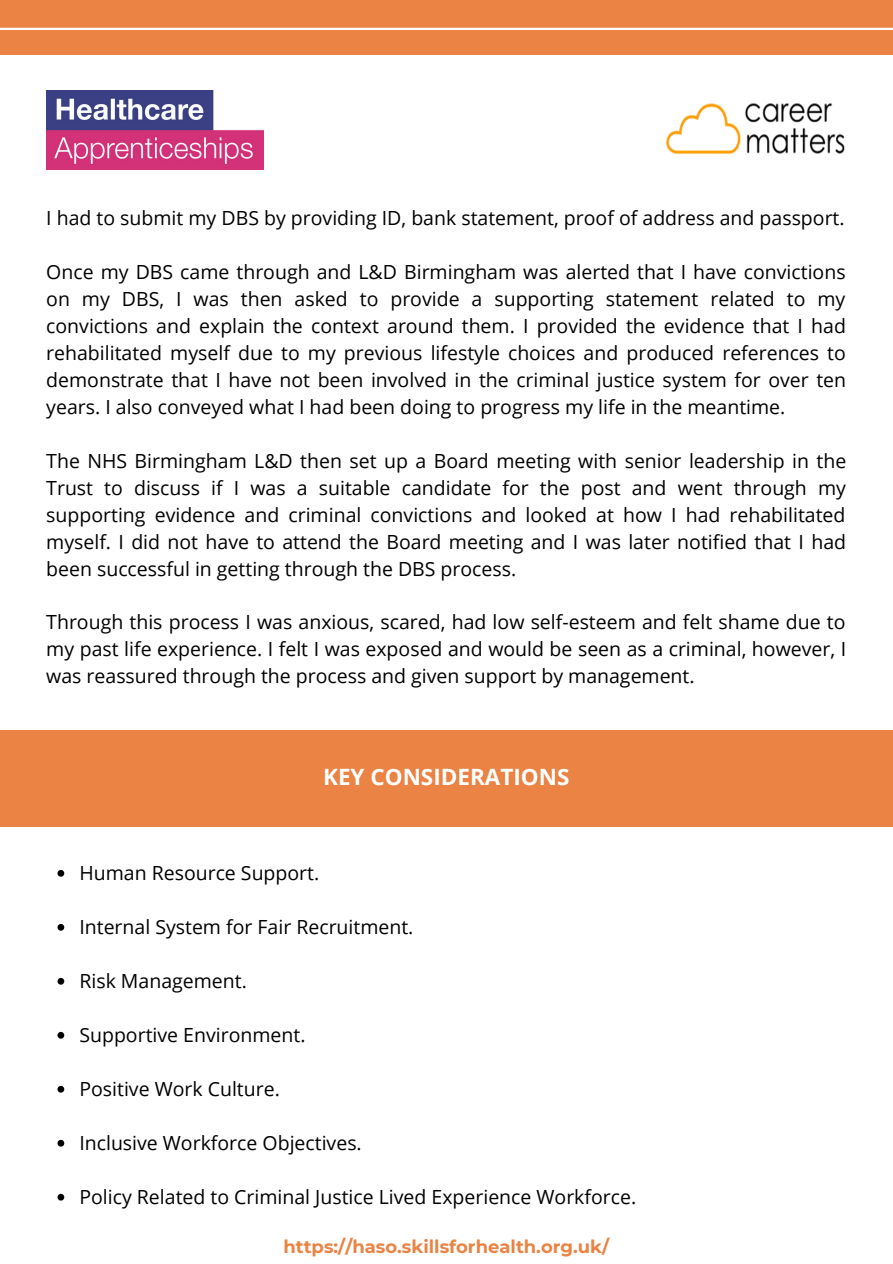
<style>
.page{position:relative;width:893px;height:1264px;background:#fff}
.page>*{position:absolute;margin:0;border:0;box-sizing:border-box;transform-origin:0 0}
.t1{font:700 22.5px "Open Sans";color:#fff}
.t2{font:19.5px/27px "Open Sans";color:#000;text-align:justify}
.t3{font:700 18px "Montserrat";color:#ea8344}
</style>
<div class="page">
<div style="left:0;top:0;width:892px;height:55px;background:#ea8344"></div>
<img style="left:46px;top:91px;width:217px;height:78px">
<img style="left:666px;top:103px;width:179px;height:51px">
<div style="left:0;top:729px;width:892px;height:97px;background:#ea8344"></div>
<svg style="left:57px;top:870px;width:7px;height:6px"></svg>
<svg style="left:57px;top:924px;width:7px;height:6px"></svg>
<svg style="left:57px;top:977px;width:7px;height:7px"></svg>
<svg style="left:57px;top:1031px;width:7px;height:7px"></svg>
<svg style="left:57px;top:1085px;width:7px;height:7px"></svg>
<svg style="left:57px;top:1139px;width:7px;height:7px"></svg>
<svg style="left:57px;top:1193px;width:7px;height:7px"></svg>
<hr style="left:0;top:28px;width:892px;height:2px;background:#fff">
<p class="t2" style="left:46px;top:203px;width:799px">I had to submit my DBS by providing ID, bank statement, proof of address and passport.</p>
<p class="t2" style="left:46px;top:257px;width:801px">Once my DBS came through and L&amp;D Birmingham was alerted that I have convictions on my DBS, I was then asked to provide a supporting statement related to my convictions and explain the context around them. I provided the evidence that I had rehabilitated myself due to my previous lifestyle choices and produced references to demonstrate that I have not been involved in the criminal justice system for over ten years. I also conveyed what I had been doing to progress my life in the meantime.</p>
<p class="t2" style="left:46px;top:446px;width:801px">The NHS Birmingham L&amp;D then set up a Board meeting with senior leadership in the Trust to discuss if I was a suitable candidate for the post and went through my supporting evidence and criminal convictions and looked at how I had rehabilitated myself. I did not have to attend the Board meeting and I was later notified that I had been successful in getting through the DBS process.</p>
<p class="t2" style="left:46px;top:608px;width:801px">Through this process I was anxious, scared, had low self-esteem and felt shame due to my past life experience. I felt I was exposed and would be seen as a criminal, however, I was reassured through the process and given support by management.</p>
<p class="t1" style="left:323px;top:761px;width:248px">KEY CONSIDERATIONS</p>
<p class="t2" style="left:79px;top:859px;width:241px">Human Resource Support.</p>
<p class="t2" style="left:79px;top:913px;width:335px">Internal System for Fair Recruitment.</p>
<p class="t2" style="left:79px;top:966px;width:169px">Risk Management.</p>
<p class="t2" style="left:79px;top:1020px;width:227px">Supportive Environment.</p>
<p class="t2" style="left:79px;top:1074px;width:202px">Positive Work Culture.</p>
<p class="t2" style="left:79px;top:1128px;width:284px">Inclusive Workforce Objectives.</p>
<p class="t2" style="left:79px;top:1182px;width:558px">Policy Related to Criminal Justice Lived Experience Workforce.</p>
<p class="t3" style="left:283px;top:1235px;width:327px">https://haso.skillsforhealth.org.uk/</p>
</div>
